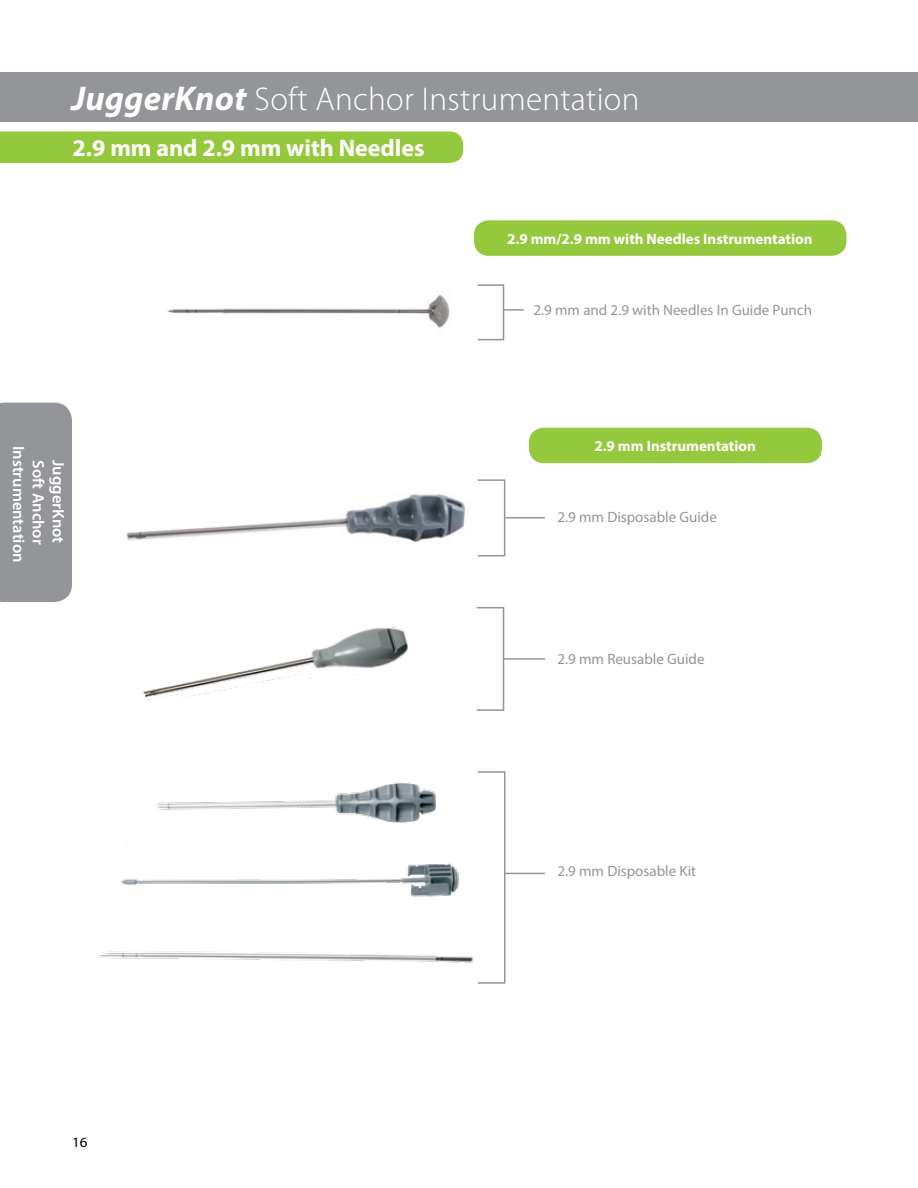
<style>
.page{position:relative;width:918px;height:1188px;background:#fff}
.page>*{position:absolute;margin:0;border:0;box-sizing:border-box;transform-origin:0 0}
.t1{font:300 33px "Myriad Pro";letter-spacing:.01em;color:#fff}
.t2{font:700 24px "Myriad Pro";color:#fff}
.t3{font:600 16.5px "Myriad Pro";color:#fff}
.t4{font:15px "Myriad Pro";color:#939598}
.t5{font:700 15px "Myriad Pro";color:#fff}
.t6{font:14.25px "Myriad Pro";color:#000;scale:1.05 1}
.s1{font-weight:700;font-style:italic;font-size:34.5px}
</style>
<div class="page">
<img style="left:126px;top:494px;width:339px;height:49px">
<img style="left:167px;top:291px;width:285px;height:37px">
<div style="left:0;top:403px;width:72px;height:199px;background:#939598"></div>
<img style="left:143px;top:626px;width:265px;height:75px">
<img style="left:89px;top:782px;width:384px;height:181px">
<div style="left:0;top:131px;width:463px;height:32px;background:#95c93d"></div>
<div style="left:474px;top:220px;width:372px;height:36px;background:#95c93d;border-radius:15px"></div>
<div style="left:529px;top:428px;width:293px;height:35px;background:#95c93d;border-radius:15px"></div>
<div style="left:476px;top:607px;width:28px;height:104px;border:2px solid #939598"></div>
<hr style="left:504px;top:658px;width:41px;height:2px;background:#939598">
<div style="left:477px;top:771px;width:28px;height:213px;border:2px solid #939598"></div>
<hr style="left:505px;top:873px;width:40px;height:1px;background:#939598">
<div style="left:477px;top:479px;width:28px;height:77px;border:2px solid #939598"></div>
<hr style="left:505px;top:517px;width:40px;height:2px;background:#939598">
<div style="left:477px;top:284px;width:27px;height:56px;border:2px solid #939598"></div>
<hr style="left:504px;top:309px;width:20px;height:2px;background:#939598">
<div style="left:0;top:72px;width:918px;height:50px;background:#939598"></div>
<h1 class="t1" style="left:72px;top:81px;width:570px"><span class="s1">JuggerKnot</span> Soft Anchor Instrumentation</h1>
<h2 class="t2" style="left:73px;top:133px;width:353px">2.9 mm and 2.9 mm with Needles</h2>
<p class="t5" style="left:507px;top:229px;width:307px">2.9 mm/2.9 mm with Needles Instrumentation</p>
<p class="t4" style="left:533px;top:300px;width:280px">2.9 mm and 2.9 with Needles In Guide Punch</p>
<p class="t3" style="left:29px;top:446px;width:118px;rotate:90deg">Instrumentation</p>
<p class="t3" style="left:49px;top:460px;width:86px;rotate:90deg">Soft Anchor</p>
<p class="t3" style="left:69px;top:460px;width:85px;rotate:90deg">JuggerKnot</p>
<p class="t5" style="left:594px;top:436px;width:163px">2.9 mm Instrumentation</p>
<p class="t4" style="left:557px;top:508px;width:161px">2.9 mm Disposable Guide</p>
<p class="t4" style="left:557px;top:650px;width:149px">2.9 mm Reusable Guide</p>
<p class="t4" style="left:557px;top:862px;width:140px">2.9 mm Disposable Kit</p>
<p class="t6" style="left:72px;top:1133px;width:16px">16</p>
</div>
